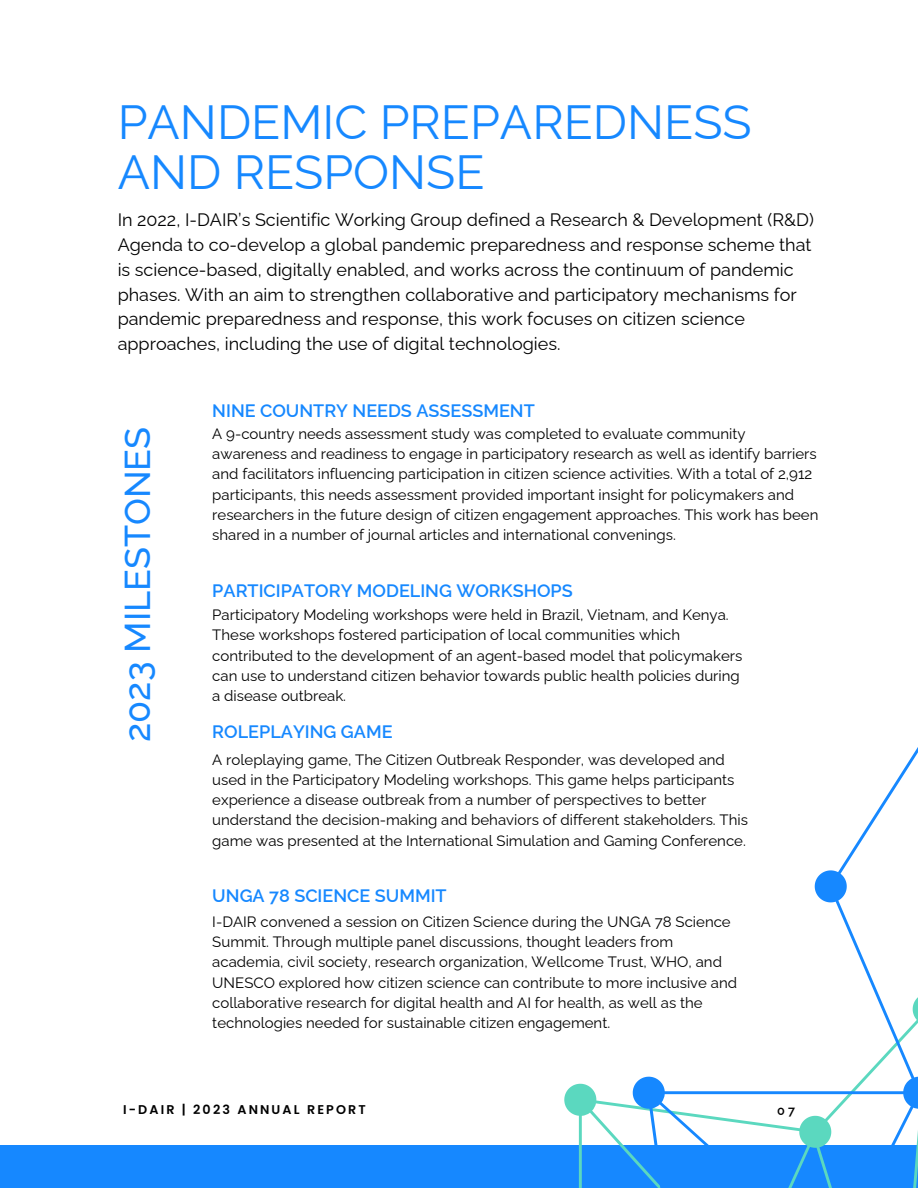
<style>
.page{position:relative;width:918px;height:1188px;background:#fff}
.page>*{position:absolute;margin:0;border:0;box-sizing:border-box;transform-origin:0 0}
.t1{font:48px/50.7px "Raleway";color:#1688ff}
.t2{font:500 36px "Raleway";color:#1688ff}
.t3{font:18px/24.8px "Raleway";color:#000001}
.t4{font:600 18px "Raleway";color:#1688ff}
.t5{font:15px/20.2px "Raleway";color:#000001}
.t6{font:600 12.75px "Poppins";letter-spacing:.17em;color:#000001}
.t7{font:600 12.75px "Raleway";color:#000001}
</style>
<div class="page">
<div style="left:0;top:1145px;width:918px;height:43px;background:#1688ff"></div>
<svg style="left:564px;top:747px;width:354px;height:441px"></svg>
<h3 class="t1" style="left:118px;top:97px;width:636px">PANDEMIC PREPAREDNESS<br>AND RESPONSE</h3>
<h1 class="t3" style="left:118px;top:208px;width:698px">In 2022, I-DAIR’s Scientific Working Group defined a Research &amp; Development (R&amp;D)<br>Agenda to co-develop a global pandemic preparedness and response scheme that is science-based, digitally enabled, and works across the continuum of pandemic phases. With an aim to strengthen collaborative and participatory mechanisms for pandemic preparedness and response, this work focuses on citizen science approaches, including the use of digital technologies.</h1>
<p class="t2" style="left:116px;top:742px;width:317px;rotate:-90deg">2023 MILESTONES</p>
<h5 class="t4" style="left:212px;top:400px;width:324px">NINE COUNTRY NEEDS ASSESSMENT</h5>
<h3 class="t5" style="left:212px;top:423px;width:608px">A 9-country needs assessment study was completed to evaluate community awareness and readiness to engage in participatory research as well as identify barriers and facilitators influencing participation in citizen science activities. With a total of 2,912 participants, this needs assessment provided important insight for policymakers and researchers in the future design of citizen engagement approaches. This work has been shared in a number of journal articles and international convenings.</h3>
<h4 class="t4" style="left:212px;top:580px;width:362px">PARTICIPATORY MODELING WORKSHOPS</h4>
<h2 class="t5" style="left:212px;top:605px;width:532px">Participatory Modeling workshops were held in Brazil, Vietnam, and Kenya.<br>These workshops fostered participation of local communities which contributed to the development of an agent-based model that policymakers can use to understand citizen behavior towards public health policies during a disease outbreak.</h2>
<h5 class="t4" style="left:212px;top:721px;width:182px">ROLEPLAYING GAME</h5>
<h3 class="t5" style="left:212px;top:749px;width:537px">A roleplaying game, The Citizen Outbreak Responder, was developed and used in the Participatory Modeling workshops. This game helps participants experience a disease outbreak from a number of perspectives to better understand the decision-making and behaviors of different stakeholders. This game was presented at the International Simulation and Gaming Conference.</h3>
<h5 class="t4" style="left:212px;top:885px;width:236px">UNGA 78 SCIENCE SUMMIT</h5>
<p class="t5" style="left:212px;top:912px;width:526px">I-DAIR convened a session on Citizen Science during the UNGA 78 Science Summit. Through multiple panel discussions, thought leaders from academia, civil society, research organization, Wellcome Trust, WHO, and UNESCO explored how citizen science can contribute to more inclusive and collaborative research for digital health and AI for health, as well as the technologies needed for sustainable citizen engagement.</p>
<h3 class="t6" style="left:123px;top:1101px;width:244px">I-DAIR | 2023 ANNUAL REPORT</h3>
<h5 class="t7" style="left:777px;top:1103px;width:19px">07</h5>
</div>
